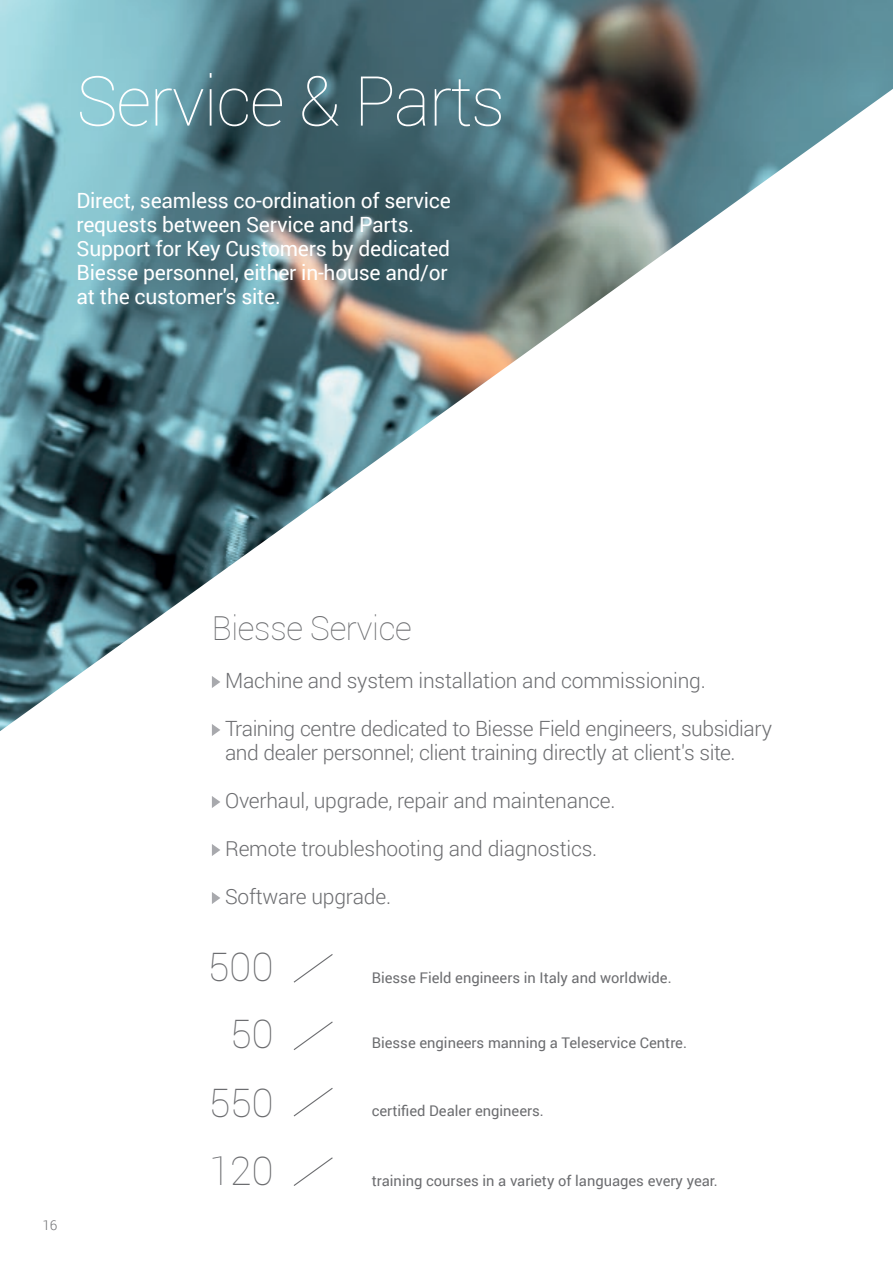
<style>
.page{position:relative;width:893px;height:1263px;background:#fff}
.page>*{position:absolute;margin:0;border:0;box-sizing:border-box;transform-origin:0 0}
.t1{font:100 69px "Roboto";letter-spacing:-.02em;color:#fff}
.t2{font:100 39.3px "Roboto";color:#6c6d70}
.t3{font:100 33px "Roboto";letter-spacing:-.01em;color:#6c6d70}
.t4{font:300 21px/24px "Roboto";letter-spacing:-.01em;color:#6c6d70}
.t5{font:21px/24px "Roboto";letter-spacing:-.01em;color:#fff}
.t6{font:14.7px "Roboto";color:#6c6d70}
.t7{font:300 13.5px "Roboto";color:#6c6d70}
</style>
<div class="page">
<img style="left:0;top:0;width:893px;height:731px">
<svg style="left:293px;top:954px;width:40px;height:29px"></svg>
<svg style="left:293px;top:1021px;width:40px;height:29px"></svg>
<svg style="left:293px;top:1088px;width:40px;height:29px"></svg>
<svg style="left:293px;top:1157px;width:40px;height:29px"></svg>
<svg style="left:212px;top:676px;width:8px;height:12px"></svg>
<svg style="left:212px;top:724px;width:8px;height:12px"></svg>
<svg style="left:212px;top:796px;width:8px;height:12px"></svg>
<svg style="left:212px;top:844px;width:8px;height:12px"></svg>
<svg style="left:212px;top:892px;width:8px;height:12px"></svg>
<p class="t1" style="left:77px;top:53px;width:430px">Service &amp; Parts</p>
<p class="t5" style="left:77px;top:187px;width:376px">Direct, seamless co-ordination of service requests between Service and Parts.</p>
<p class="t5" style="left:77px;top:235px;width:375px;text-align:justify">Support for Key Customers by dedicated Biesse personnel, either in-house and/or at the customer's site.</p>
<p class="t7" style="left:42px;top:1215px;width:16px">16</p>
<p class="t3" style="left:212px;top:605px;width:201px">Biesse Service</p>
<p class="t4" style="left:225px;top:668px;width:482px">Machine and system installation and commissioning.</p>
<p class="t4" style="left:225px;top:716px;width:549px">Training centre dedicated to Biesse Field engineers, subsidiary and dealer personnel; client training directly at client's site.</p>
<p class="t4" style="left:225px;top:788px;width:392px">Overhaul, upgrade, repair and maintenance.</p>
<p class="t4" style="left:225px;top:836px;width:374px">Remote troubleshooting and diagnostics.</p>
<p class="t4" style="left:225px;top:884px;width:167px">Software upgrade.</p>
<p class="t2" style="left:208px;top:940px;width:68px">500</p>
<p class="t2" style="left:230px;top:1007px;width:45px">50</p>
<p class="t2" style="left:209px;top:1075px;width:67px">550</p>
<p class="t2" style="left:209px;top:1143px;width:67px">120</p>
<p class="t6" style="left:372px;top:967px;width:301px">Biesse Field engineers in Italy and worldwide.</p>
<p class="t6" style="left:372px;top:1032px;width:317px">Biesse engineers manning a Teleservice Centre.</p>
<p class="t6" style="left:372px;top:1100px;width:174px">certified Dealer engineers.</p>
<p class="t6" style="left:372px;top:1170px;width:347px">training courses in a variety of languages every year.</p>
</div>
